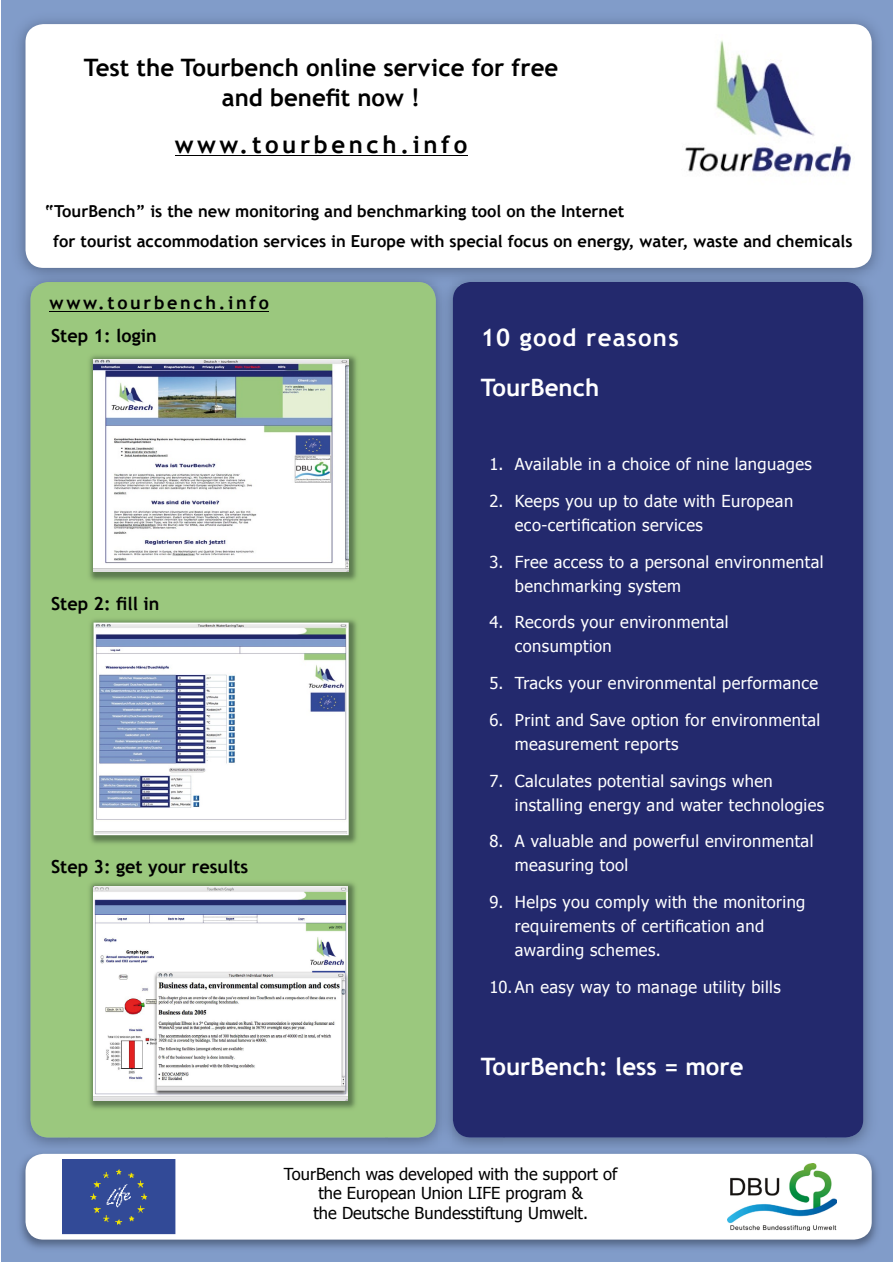
<style>
.page{position:relative;width:893px;height:1263px;background:#fff}
.page>*{position:absolute;margin:0;border:0;box-sizing:border-box;transform-origin:0 0}
.t1{font:700 24px/30px "Trebuchet MS";color:#000;text-align:center}
.t2{font:700 24px/49.8px "Trebuchet MS";letter-spacing:.05em;color:#fff}
.t3{font:700 24px "Trebuchet MS";color:#fff}
.t4{font:700 24px "Trebuchet MS";letter-spacing:.15em;color:#000}
.t5{font:700 18px "Trebuchet MS";color:#000}
.t6{font:700 18px/33.3px "Trebuchet MS";letter-spacing:.15em;color:#000}
.t7{font:16.5px/24px "Tahoma";letter-spacing:.025em;color:#fff}
.t8{font:700 16.5px/30px "Trebuchet MS";color:#000}
.t9{font:16.5px/19.8px "Tahoma";color:#000;text-align:center}
</style>
<div class="page">
<div style="left:1px;top:1px;width:891px;height:1261px;background:#819cc9"></div>
<img style="left:23px;top:286px;width:45px;height:861px">
<img style="left:387px;top:286px;width:116px;height:861px">
<img style="left:68px;top:1137px;width:319px;height:10px">
<div style="left:31px;top:282px;width:405px;height:855px;background:#9bc87e;border-radius:18px"></div>
<img style="left:827px;top:286px;width:43px;height:861px">
<div style="left:453px;top:282px;width:410px;height:855px;background:#23296d;border-radius:18px"></div>
<img style="left:18px;top:19px;width:861px;height:251px">
<img style="left:37px;top:282px;width:392px;height:4px">
<img style="left:460px;top:282px;width:397px;height:4px">
<div style="left:26px;top:24px;width:846px;height:244px;background:#fff;border-radius:18px"></div>
<img style="left:20px;top:1154px;width:857px;height:94px">
<img style="left:43px;top:1153px;width:811px;height:1px">
<svg style="left:439px;top:1153px;width:12px;height:1px"></svg>
<div style="left:26px;top:1154px;width:846px;height:85px;background:#fff;border-radius:18px"></div>
<hr style="left:175px;top:155px;width:292px;height:1px;background:#000">
<hr style="left:50px;top:311px;width:219px;height:1px;background:#000">
<img style="left:89px;top:355px;width:268px;height:226px">
<img style="left:94px;top:359px;width:255px;height:213px">
<img style="left:90px;top:619px;width:267px;height:225px">
<svg style="left:94px;top:623px;width:255px;height:212px;background:#d1d7e4"></svg>
<img style="left:89px;top:882px;width:267px;height:227px">
<img style="left:94px;top:887px;width:253px;height:213px">
<img style="left:685px;top:40px;width:166px;height:132px">
<img style="left:63px;top:1160px;width:113px;height:74px">
<img style="left:727px;top:1163px;width:109px;height:67px">
<h1 class="t1" style="left:84px;top:52px;width:476px">Test the Tourbench online service for free and benefit now !</h1>
<h1 class="t4" style="left:175px;top:129px;width:294px">www.tourbench.info</h1>
<p class="t8" style="left:53px;top:196px;width:801px;text-indent:-9px">“TourBench” is the new monitoring and benchmarking tool on the Internet<br>for tourist accommodation services in Europe with special focus on energy, water, waste and chemicals</p>
<p class="t6" style="left:50px;top:286px;width:221px">www.tourbench.info<br>Step 1: login</p>
<p class="t5" style="left:51px;top:593px;width:110px">Step 2: fill in</p>
<p class="t5" style="left:51px;top:855px;width:199px">Step 3: get your results</p>
<h1 class="t2" style="left:481px;top:313px;width:199px">10 good reasons<br>TourBench</h1>
<p class="t7" style="left:515px;top:451px;width:298px">Available in a choice of nine languages</p>
<p class="t7" style="left:515px;top:488px;width:280px">Keeps you up to date with European eco-certification services</p>
<p class="t7" style="left:515px;top:549px;width:310px">Free access to a personal environmental benchmarking system</p>
<p class="t7" style="left:515px;top:610px;width:215px">Records your environmental consumption</p>
<p class="t7" style="left:515px;top:670px;width:305px">Tracks your environmental performance</p>
<p class="t7" style="left:515px;top:707px;width:307px">Print and Save option for environmental measurement reports</p>
<p class="t7" style="left:515px;top:768px;width:311px">Calculates potential savings when installing energy and water technologies</p>
<p class="t7" style="left:515px;top:829px;width:300px">A valuable and powerful environmental measuring tool</p>
<p class="t7" style="left:515px;top:890px;width:292px">Helps you comply with the monitoring requirements of certification and awarding schemes.</p>
<p class="t7" style="left:489px;top:974px;width:293px">10.An easy way to manage utility bills</p>
<p class="t7" style="left:489px;top:451px;width:16px">1.</p>
<p class="t7" style="left:489px;top:488px;width:16px">2.</p>
<p class="t7" style="left:489px;top:549px;width:16px">3.</p>
<p class="t7" style="left:489px;top:610px;width:16px">4.</p>
<p class="t7" style="left:489px;top:670px;width:16px">5.</p>
<p class="t7" style="left:489px;top:707px;width:16px">6.</p>
<p class="t7" style="left:489px;top:768px;width:16px">7.</p>
<p class="t7" style="left:489px;top:829px;width:16px">8.</p>
<p class="t7" style="left:489px;top:890px;width:16px">9.</p>
<h1 class="t3" style="left:481px;top:1052px;width:264px">TourBench: less = more</h1>
<p class="t9" style="left:284px;top:1163px;width:335px">TourBench was developed with the support of the European Union LIFE program &amp;<br>the Deutsche Bundesstiftung Umwelt.</p>
</div>
